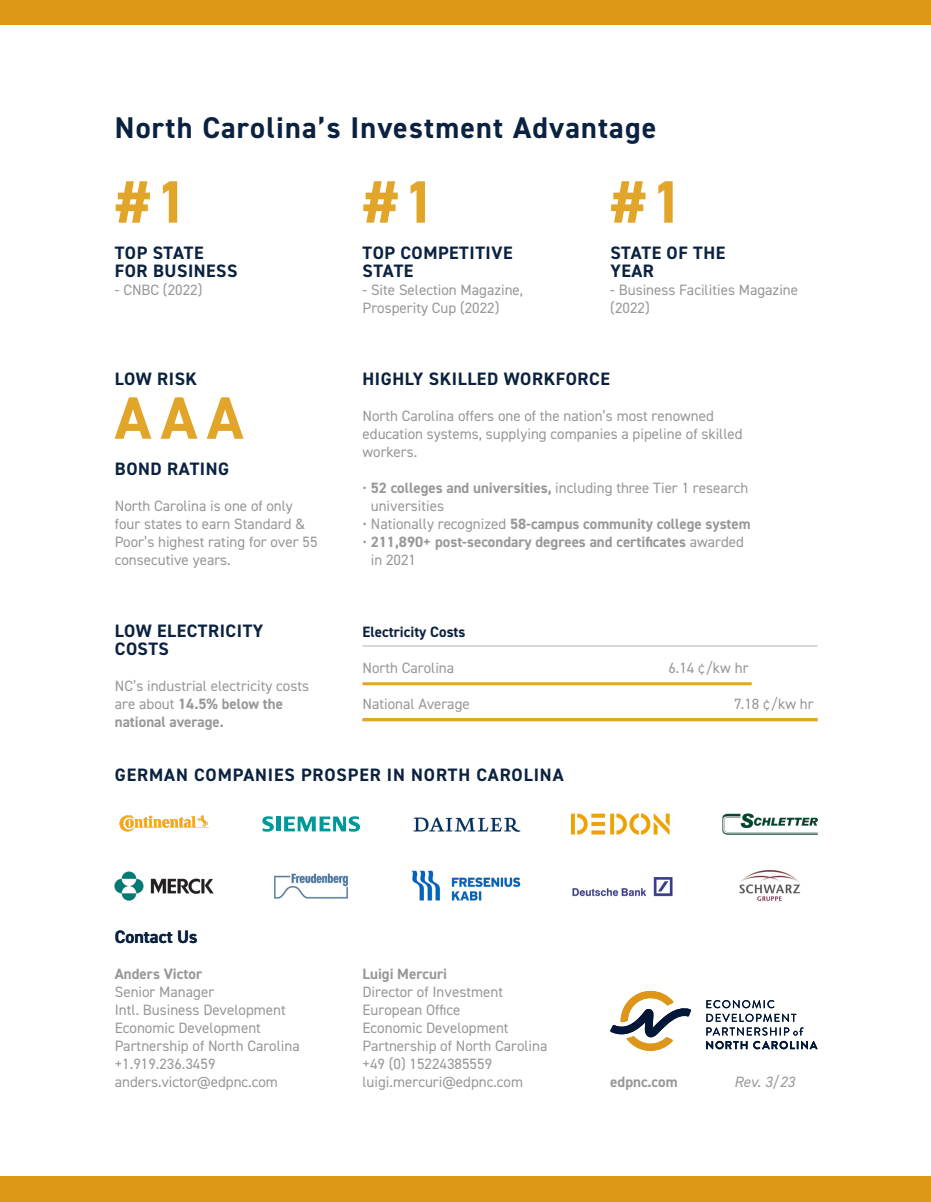
<style>
.page{position:relative;width:931px;height:1202px;background:#fff}
.page>*{position:absolute;margin:0;border:0;box-sizing:border-box;transform-origin:0 0}
.t1{font:700 60px "DIN2014";color:#e0a529}
.t2{font:700 30px "DIN2014";letter-spacing:.04em;color:#0a2240}
.t3{font:700 18px/18px "DIN2014";letter-spacing:.03em;color:#0a2240}
.t4{font:700 18px "DIN2014";letter-spacing:.05em;color:#0a2240}
.t5{font:700 18px "DIN2014";color:#0a2240}
.t6{font:15px/18px "DIN2014";color:#98989a}
.t7{font:700 15px/18px "DIN2014";color:#98989a}
.t8{font:700 15px "DIN2014";color:#0a2240}
.t9{font:italic 15px "DIN2014";color:#98989a}
.s1{font-weight:700}
.s2{font-weight:400}
</style>
<div class="page">
<div style="left:0;top:1177px;width:930px;height:25px;background:#df9717"></div>
<div style="left:0;top:0;width:930px;height:24px;background:#df9717"></div>
<svg style="left:610px;top:991px;width:80px;height:60px"></svg>
<svg style="left:706px;top:1000px;width:68px;height:8px"></svg>
<svg style="left:706px;top:1014px;width:97px;height:21px"></svg>
<svg style="left:706px;top:1041px;width:111px;height:8px"></svg>
<img style="left:571px;top:813px;width:99px;height:21px">
<img style="left:572px;top:877px;width:100px;height:20px">
<img style="left:413px;top:817px;width:108px;height:15px">
<img style="left:412px;top:870px;width:109px;height:31px">
<img style="left:119px;top:815px;width:91px;height:17px">
<img style="left:115px;top:871px;width:98px;height:29px">
<img style="left:722px;top:813px;width:95px;height:22px">
<img style="left:739px;top:870px;width:62px;height:31px">
<img style="left:274px;top:873px;width:74px;height:26px">
<svg style="left:262px;top:816px;width:98px;height:16px"></svg>
<hr style="left:362px;top:645px;width:455px;height:2px;background:#98989a">
<hr style="left:362px;top:682px;width:389px;height:3px;background:#e0a529">
<hr style="left:362px;top:718px;width:455px;height:3px;background:#e0a529">
<p class="t2" style="left:115px;top:108px;width:543px">North Carolina’s Investment Advantage</p>
<p class="t1" style="left:115px;top:162px;width:74px">#1</p>
<p class="t1" style="left:362px;top:162px;width:74px">#1</p>
<p class="t1" style="left:610px;top:162px;width:74px">#1</p>
<p class="t3" style="left:115px;top:243px;width:90px">TOP STATE</p>
<p class="t3" style="left:115px;top:261px;width:124px">FOR BUSINESS</p>
<p class="t3" style="left:362px;top:243px;width:151px">TOP COMPETITIVE</p>
<p class="t3" style="left:362px;top:261px;width:52px">STATE</p>
<p class="t3" style="left:610px;top:243px;width:116px">STATE OF THE</p>
<p class="t3" style="left:610px;top:261px;width:45px">YEAR</p>
<p class="t6" style="left:115px;top:280px;width:89px">- CNBC (2022)</p>
<p class="t6" style="left:362px;top:280px;width:162px">- Site Selection Magazine,<br>Prosperity Cup (2022)</p>
<p class="t6" style="left:610px;top:280px;width:189px">- Business Facilities Magazine (2022)</p>
<p class="t3" style="left:115px;top:369px;width:84px">LOW RISK</p>
<p class="t3" style="left:362px;top:369px;width:248px">HIGHLY SKILLED WORKFORCE</p>
<p class="t1" style="left:115px;top:378px;width:130px">AAA</p>
<p class="t3" style="left:115px;top:459px;width:116px">BOND RATING</p>
<p class="t6" style="left:115px;top:496px;width:204px">North Carolina is one of only four states to earn Standard &amp;<br>Poor’s highest rating for over 55 consecutive years.</p>
<p class="t3" style="left:115px;top:621px;width:150px">LOW ELECTRICITY<br>COSTS</p>
<p class="t6" style="left:115px;top:676px;width:196px">NC’s industrial electricity costs are about <span class="s1">14.5% below the national average.</span></p>
<p class="t6" style="left:362px;top:406px;width:381px">North Carolina offers one of the nation’s most renowned education systems, supplying companies a pipeline of skilled workers.</p>
<p class="t6" style="left:370px;top:478px;width:379px;text-indent:-8px">• <span class="s1">52 colleges and universities,</span> including three Tier 1 research universities</p>
<p class="t7" style="left:362px;top:514px;width:389px"><span class="s2">• Nationally recognized</span> 58-campus community college system</p>
<p class="t7" style="left:370px;top:532px;width:375px;text-indent:-8px"><span class="s2">•</span> 211,890+ post-secondary degrees and certificates <span class="s2">awarded in 2021</span></p>
<p class="t8" style="left:362px;top:622px;width:104px">Electricity Costs</p>
<p class="t6" style="left:362px;top:658px;width:93px">North Carolina</p>
<p class="t6" style="left:668px;top:658px;width:82px">6.14 ¢/kw hr</p>
<p class="t6" style="left:362px;top:694px;width:109px">National Average</p>
<p class="t6" style="left:733px;top:694px;width:81px">7.18 ¢/kw hr</p>
<p class="t4" style="left:115px;top:763px;width:450px">GERMAN COMPANIES PROSPER IN NORTH CAROLINA</p>
<p class="t5" style="left:115px;top:925px;width:84px">Contact Us</p>
<p class="t7" style="left:115px;top:964px;width:89px">Anders Victor</p>
<p class="t6" style="left:115px;top:982px;width:101px">Senior Manager</p>
<p class="t6" style="left:115px;top:1000px;width:172px">Intl. Business Development</p>
<p class="t6" style="left:115px;top:1018px;width:148px">Economic Development</p>
<p class="t6" style="left:115px;top:1036px;width:186px">Partnership of North Carolina</p>
<p class="t6" style="left:115px;top:1054px;width:102px">+1.919.236.3459</p>
<p class="t6" style="left:115px;top:1072px;width:164px">anders.victor@edpnc.com</p>
<p class="t7" style="left:362px;top:964px;width:86px">Luigi Mercuri</p>
<p class="t6" style="left:362px;top:982px;width:142px">Director of Investment</p>
<p class="t6" style="left:362px;top:1000px;width:99px">European Office</p>
<p class="t6" style="left:362px;top:1018px;width:148px">Economic Development</p>
<p class="t6" style="left:362px;top:1036px;width:186px">Partnership of North Carolina</p>
<p class="t6" style="left:362px;top:1054px;width:131px">+49 (0) 15224385559</p>
<p class="t6" style="left:362px;top:1072px;width:162px">luigi.mercuri@edpnc.com</p>
<p class="t7" style="left:610px;top:1072px;width:69px">edpnc.com</p>
<p class="t9" style="left:733px;top:1072px;width:62px">Rev. 3/23</p>
</div>
